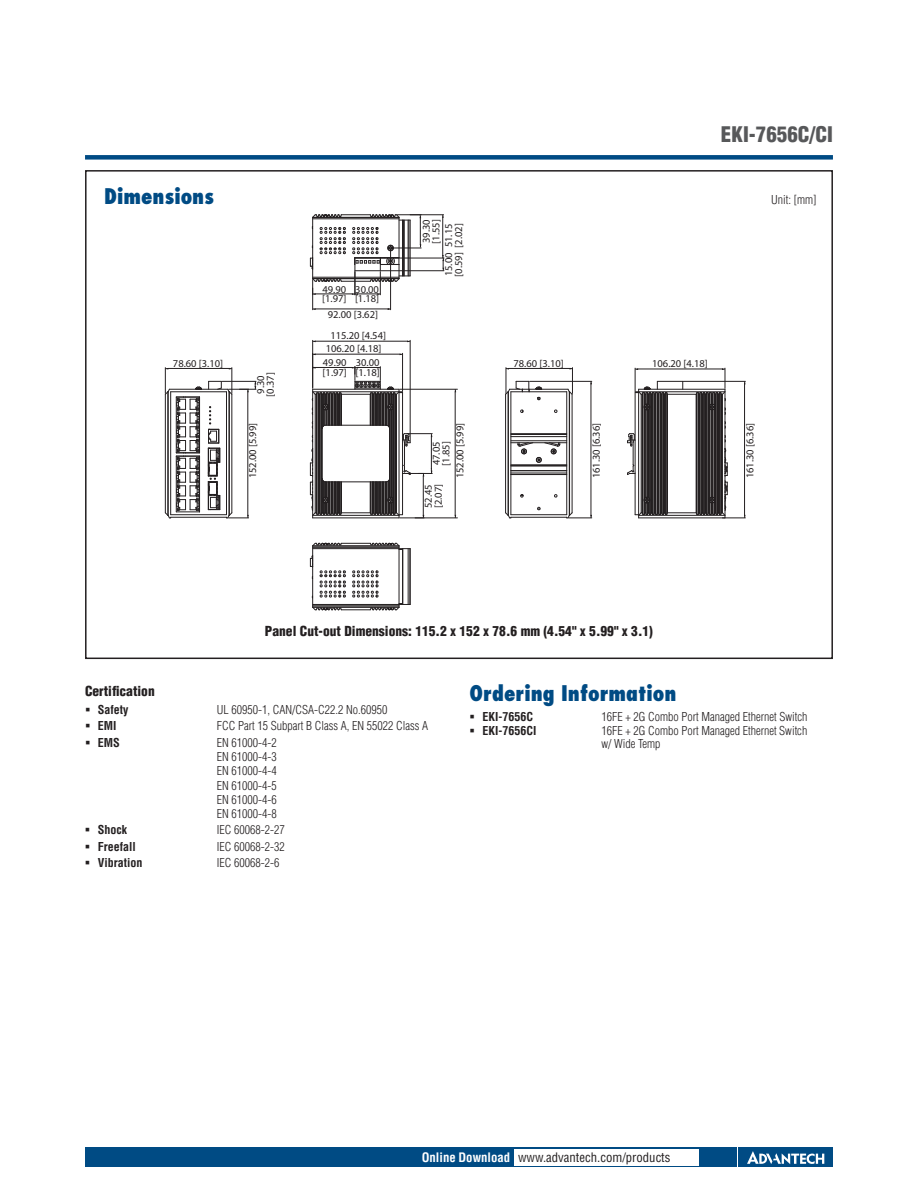
<style>
.page{position:relative;width:918px;height:1188px;background:#fff}
.page>*{position:absolute;margin:0;border:0;box-sizing:border-box;transform-origin:0 0}
.t1{font:800 condensed 21px "Futura";color:#004b84}
.t2{font:900 condensed 21px "Helvetica";color:#57585a}
.t3{font:900 condensed 13.5px "Helvetica";color:#231f20}
.t4{font:condensed 12.75px "Helvetica";color:#231f20}
.t5{font:300 condensed 12px/14.2px "Helvetica";color:#231f20;text-align:justify}
.t6{font:700 condensed 12px "Helvetica";color:#231f20}
.t7{font:10.5px/9.8px "Myriad Pro";color:#231f20}
.s1{font-weight:700;color:#fff}
</style>
<div class="page">
<div style="left:85px;top:1147px;width:651px;height:20px;background:#004b84"></div>
<div style="left:738px;top:1147px;width:95px;height:20px;background:#004b84"></div>
<svg style="left:747px;top:1151px;width:77px;height:13px"></svg>
<div style="left:514px;top:1149px;width:184px;height:16px;background:#fff"></div>
<div style="left:85px;top:155px;width:748px;height:5px;background:#004b84"></div>
<div style="left:85px;top:170px;width:748px;height:489px;border:2px solid #231f20"></div>
<hr style="left:169px;top:389px;width:59px;height:1px;background:#231f20">
<hr style="left:171px;top:391px;width:56px;height:1px;background:#231f20">
<hr style="left:226px;top:392px;width:1px;height:123px;background:#231f20">
<hr style="left:229px;top:392px;width:1px;height:123px;background:#231f20">
<hr style="left:231px;top:394px;width:1px;height:119px;background:#231f20">
<hr style="left:171px;top:514px;width:56px;height:1px;background:#231f20">
<hr style="left:171px;top:517px;width:56px;height:1px;background:#231f20">
<hr style="left:313px;top:604px;width:97px;height:1px;background:#231f20">
<hr style="left:313px;top:548px;width:97px;height:1px;background:#231f20">
<hr style="left:408px;top:549px;width:1px;height:55px;background:#231f20">
<hr style="left:410px;top:549px;width:1px;height:55px;background:#231f20">
<hr style="left:522px;top:389px;width:46px;height:1px;background:#231f20">
<hr style="left:511px;top:391px;width:56px;height:1px;background:#231f20">
<hr style="left:505px;top:394px;width:1px;height:119px;background:#231f20">
<hr style="left:508px;top:392px;width:1px;height:123px;background:#231f20">
<hr style="left:511px;top:392px;width:1px;height:123px;background:#231f20">
<hr style="left:511px;top:433px;width:56px;height:1px;background:#231f20">
<hr style="left:511px;top:434px;width:56px;height:1px;background:#231f20">
<hr style="left:511px;top:436px;width:56px;height:1px;background:#231f20">
<hr style="left:511px;top:440px;width:56px;height:1px;background:#231f20">
<hr style="left:511px;top:442px;width:56px;height:1px;background:#231f20">
<hr style="left:511px;top:464px;width:56px;height:1px;background:#231f20">
<hr style="left:511px;top:465px;width:56px;height:1px;background:#231f20">
<hr style="left:511px;top:466px;width:56px;height:1px;background:#231f20">
<hr style="left:511px;top:470px;width:56px;height:1px;background:#231f20">
<hr style="left:511px;top:473px;width:56px;height:1px;background:#231f20">
<hr style="left:511px;top:474px;width:56px;height:1px;background:#231f20">
<hr style="left:566px;top:392px;width:1px;height:123px;background:#231f20">
<hr style="left:569px;top:392px;width:1px;height:123px;background:#231f20">
<hr style="left:572px;top:394px;width:1px;height:119px;background:#231f20">
<hr style="left:511px;top:514px;width:56px;height:1px;background:#231f20">
<hr style="left:511px;top:517px;width:56px;height:1px;background:#231f20">
<svg style="left:505px;top:512px;width:7px;height:7px"></svg>
<svg style="left:310px;top:542px;width:93px;height:69px"></svg>
<svg style="left:517px;top:442px;width:44px;height:21px"></svg>
<svg style="left:520px;top:494px;width:4px;height:4px"></svg>
<svg style="left:554px;top:494px;width:4px;height:3px"></svg>
<svg style="left:537px;top:506px;width:4px;height:5px"></svg>
<svg style="left:554px;top:409px;width:4px;height:4px"></svg>
<svg style="left:520px;top:409px;width:4px;height:4px"></svg>
<svg style="left:208px;top:406px;width:12px;height:104px"></svg>
<hr style="left:168px;top:368px;width:62px;height:1px;background:#231f20">
<svg style="left:164px;top:367px;width:38px;height:152px"></svg>
<hr style="left:247px;top:392px;width:1px;height:123px;background:#231f20">
<svg style="left:226px;top:512px;width:23px;height:7px"></svg>
<svg style="left:208px;top:367px;width:49px;height:28px"></svg>
<svg style="left:310px;top:340px;width:123px;height:179px"></svg>
<hr style="left:400px;top:389px;width:57px;height:1px;background:#231f20">
<hr style="left:415px;top:518px;width:42px;height:1px;background:#231f20">
<hr style="left:530px;top:381px;width:62px;height:1px;background:#231f20">
<hr style="left:591px;top:384px;width:1px;height:131px;background:#231f20">
<svg style="left:566px;top:512px;width:26px;height:7px"></svg>
<svg style="left:310px;top:214px;width:112px;height:96px"></svg>
<hr style="left:381px;top:258px;width:63px;height:1px;background:#231f20">
<hr style="left:410px;top:214px;width:34px;height:1px;background:#231f20">
<hr style="left:442px;top:217px;width:1px;height:39px;background:#231f20">
<hr style="left:381px;top:270px;width:63px;height:1px;background:#231f20">
<svg style="left:442px;top:255px;width:3px;height:17px"></svg>
<hr style="left:509px;top:368px;width:62px;height:1px;background:#231f20">
<svg style="left:567px;top:367px;width:6px;height:28px"></svg>
<svg style="left:505px;top:367px;width:38px;height:34px"></svg>
<hr style="left:455px;top:392px;width:1px;height:123px;background:#231f20">
<svg style="left:627px;top:368px;width:119px;height:151px"></svg>
<h1 class="t2" style="left:721px;top:121px;width:114px">EKI-7656C/CI</h1>
<h1 class="t1" style="left:104px;top:183px;width:111px">Dimensions</h1>
<p class="t5" style="left:771px;top:192px;width:47px">Unit: [mm]</p>
<p class="t7" style="left:322px;top:284px;width:26px">49.90 [1.97]</p>
<p class="t7" style="left:355px;top:284px;width:26px">30.00 [1.18]</p>
<p class="t7" style="left:328px;top:309px;width:52px">92.00 [3.62]</p>
<p class="t7" style="left:326px;top:344px;width:57px">106.20 [4.18]</p>
<p class="t7" style="left:330px;top:331px;width:57px">115.20 [4.54]</p>
<p class="t7" style="left:421px;top:244px;width:26px;rotate:-90deg">39.30 [1.55]</p>
<p class="t7" style="left:444px;top:277px;width:55px;rotate:-90deg">15.00<br>[0.59] [2.02]</p>
<p class="t7" style="left:444px;top:247px;width:25px;rotate:-90deg">51.15</p>
<p class="t7" style="left:323px;top:358px;width:26px">49.90 [1.97]</p>
<p class="t7" style="left:356px;top:358px;width:26px">30.00 [1.18]</p>
<p class="t7" style="left:173px;top:358px;width:52px">78.60 [3.10]</p>
<p class="t7" style="left:514px;top:358px;width:52px">78.60 [3.10]</p>
<p class="t7" style="left:256px;top:397px;width:26px;rotate:-90deg">9.30 [0.37]</p>
<p class="t7" style="left:652px;top:358px;width:57px">106.20 [4.18]</p>
<p class="t7" style="left:248px;top:478px;width:57px;rotate:-90deg">152.00 [5.99]</p>
<p class="t7" style="left:455px;top:478px;width:57px;rotate:-90deg">152.00 [5.99]</p>
<p class="t7" style="left:591px;top:478px;width:57px;rotate:-90deg">161.30 [6.36]</p>
<p class="t7" style="left:745px;top:478px;width:57px;rotate:-90deg">161.30 [6.36]</p>
<p class="t7" style="left:431px;top:466px;width:26px;rotate:-90deg">47.05 [1.85]</p>
<p class="t7" style="left:423px;top:508px;width:26px;rotate:-90deg">52.45 [2.07]</p>
<p class="t3" style="left:265px;top:623px;width:390px">Panel Cut-out Dimensions: 115.2 x 152 x 78.6 mm (4.54" x 5.99" x 3.1)</p>
<p class="t3" style="left:85px;top:682px;width:71px">Certification</p>
<p class="t6" style="left:98px;top:702px;width:32px">Safety</p>
<p class="t5" style="left:217px;top:702px;width:172px">UL 60950-1, CAN/CSA-C22.2 No.60950</p>
<p class="t6" style="left:98px;top:719px;width:20px">EMI</p>
<p class="t5" style="left:217px;top:719px;width:213px">FCC Part 15 Subpart B Class A, EN 55022 Class A</p>
<p class="t6" style="left:98px;top:735px;width:24px">EMS</p>
<p class="t5" style="left:217px;top:735px;width:61px">EN 61000-4-2<br>EN 61000-4-3<br>EN 61000-4-4<br>EN 61000-4-5<br>EN 61000-4-6<br>EN 61000-4-8</p>
<p class="t6" style="left:98px;top:823px;width:31px">Shock</p>
<p class="t5" style="left:217px;top:823px;width:69px">IEC 60068-2-27</p>
<p class="t6" style="left:98px;top:839px;width:40px">Freefall</p>
<p class="t5" style="left:217px;top:839px;width:69px">IEC 60068-2-32</p>
<p class="t6" style="left:98px;top:855px;width:46px">Vibration</p>
<p class="t5" style="left:217px;top:856px;width:64px">IEC 60068-2-6</p>
<h1 class="t1" style="left:470px;top:680px;width:208px">Ordering Information</h1>
<p class="t6" style="left:482px;top:710px;width:52px">EKI-7656C</p>
<p class="t5" style="left:601px;top:710px;width:207px">16FE + 2G Combo Port Managed Ethernet Switch</p>
<p class="t6" style="left:482px;top:723px;width:56px">EKI-7656CI</p>
<p class="t5" style="left:601px;top:724px;width:207px;line-height:13.5px">16FE + 2G Combo Port Managed Ethernet Switch w/ Wide Temp</p>
<p class="t4" style="left:422px;top:1150px;width:250px"><span class="s1">Online Download</span> www.advantech.com/products</p>
</div>
